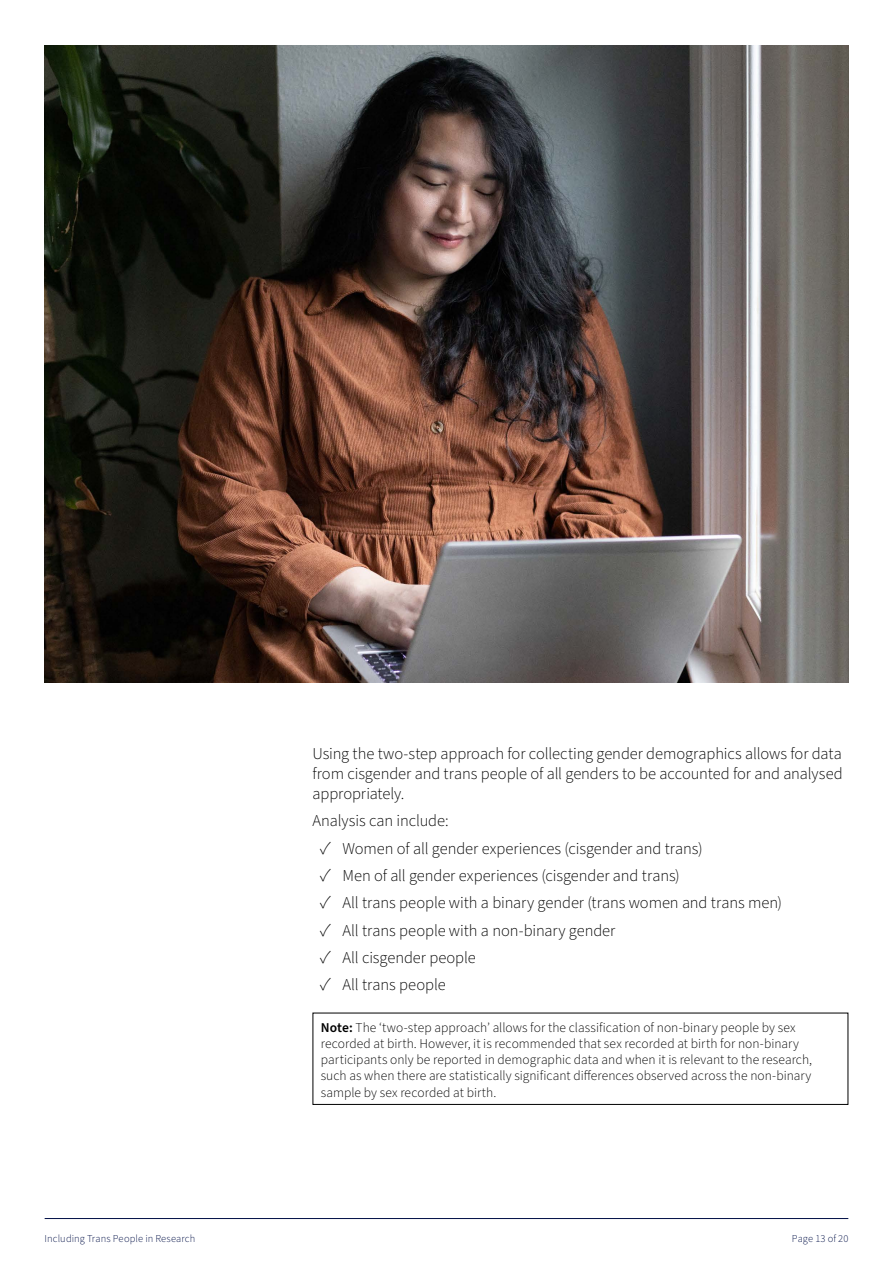
<style>
.page{position:relative;width:893px;height:1263px;background:#fff}
.page>*{position:absolute;margin:0;border:0;box-sizing:border-box;transform-origin:0 0}
.t1{font:300 16.5px/19.8px "Source Sans Pro";letter-spacing:-.005em;color:#000;text-align:justify}
.t2{font:300 13.5px/16.2px "Source Sans Pro";letter-spacing:.005em;color:#000}
.t3{font:300 10.5px "Source Sans Pro";letter-spacing:.01em;color:#000f46}
.s1{font-size:18px}
.s2{font-weight:600}
</style>
<div class="page">
<hr style="left:45px;top:1218px;width:803px;height:1px;background:#000f46">
<div style="left:313px;top:1013px;width:535px;height:92px;border:1px solid #000"></div>
<img style="left:45px;top:45px;width:803px;height:638px">
<p class="t1" style="left:313px;top:744px;width:532px">Using the two-step approach for collecting gender demographics allows for data from cisgender and trans people of all genders to be accounted for and analysed appropriately.</p>
<p class="t1" style="left:313px;top:811px;width:138px">Analysis can include:</p>
<p class="t1" style="left:320px;top:839px;width:384px"><span class="s1">✓</span> Women of all gender experiences (cisgender and trans)</p>
<p class="t1" style="left:320px;top:866px;width:361px"><span class="s1">✓</span> Men of all gender experiences (cisgender and trans)</p>
<p class="t1" style="left:320px;top:893px;width:464px"><span class="s1">✓</span> All trans people with a binary gender (trans women and trans men)</p>
<p class="t1" style="left:320px;top:921px;width:297px"><span class="s1">✓</span> All trans people with a non-binary gender</p>
<p class="t1" style="left:320px;top:948px;width:157px"><span class="s1">✓</span> All cisgender people</p>
<p class="t1" style="left:320px;top:975px;width:127px"><span class="s1">✓</span> All trans people</p>
<p class="t2" style="left:321px;top:1019px;width:493px"><span class="s2">Note:</span> The ‘two-step approach’ allows for the classification of non-binary people by sex recorded at birth. However, it is recommended that sex recorded at birth for non-binary participants only be reported in demographic data and when it is relevant to the research, such as when there are statistically significant differences observed across the non-binary sample by sex recorded at birth.</p>
<p class="t3" style="left:45px;top:1232px;width:152px">Including Trans People in Research</p>
<p class="t3" style="left:792px;top:1232px;width:58px">Page 13 of 20</p>
</div>
